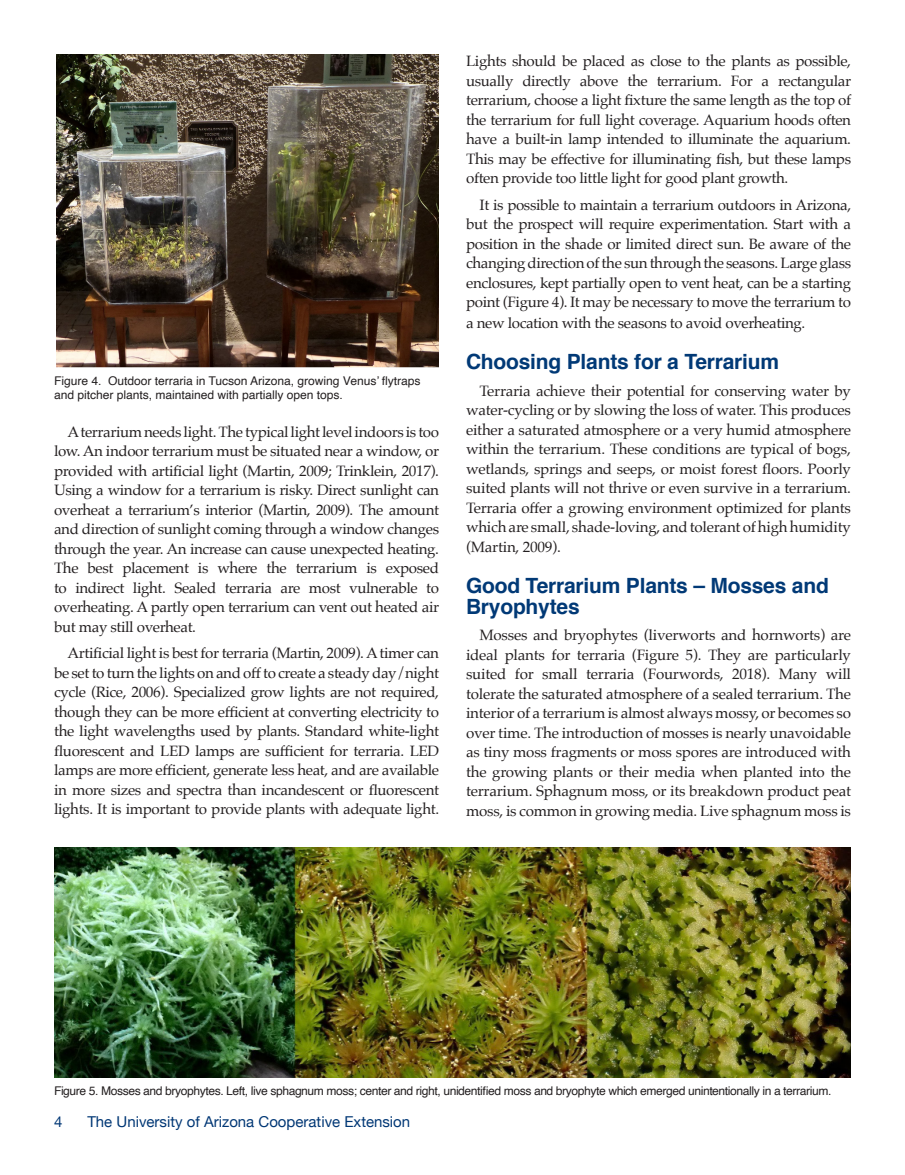
<style>
.page{position:relative;width:905px;height:1175px;background:#fff}
.page>*{position:absolute;margin:0;border:0;box-sizing:border-box;transform-origin:0 0}
.Body_text{font:700 21px/21px "Helvetica";letter-spacing:-.01em;color:#013976}
.Body_text-2{font:15px/19.5px "Palatino";letter-spacing:-.02em;color:#231f20;text-align:justify}
.t1{font:15px "Helvetica Neue";color:#013775}
.Body_text-3{font:12px/13.5px "Helvetica";color:#231f20}
</style>
<div class="page">
<img style="left:56px;top:54px;width:383px;height:313px">
<img style="left:54px;top:848px;width:796px;height:229px">
<p class="Body_text-3" style="left:54px;top:374px;width:368px">Figure 4. Outdoor terraria in Tucson Arizona, growing Venus’ flytraps and pitcher plants, maintained with partially open tops.</p>
<p class="Body_text-2" style="left:54px;top:422px;width:387px;text-indent:13px">A terrarium needs light. The typical light level indoors is too low. An indoor terrarium must be situated near a window, or provided with artificial light (Martin, 2009; Trinklein, 2017).<br>Using a window for a terrarium is risky. Direct sunlight can overheat a terrarium’s interior (Martin, 2009). The amount and direction of sunlight coming through a window changes through the year. An increase can cause unexpected heating.<br>The best placement is where the terrarium is exposed to indirect light. Sealed terraria are most vulnerable to overheating. A partly open terrarium can vent out heated air but may still overheat.</p>
<p class="Body_text-2" style="left:54px;top:643px;width:387px;text-indent:13px">Artificial light is best for terraria (Martin, 2009). A timer can be set to turn the lights on and off to create a steady day/night cycle (Rice, 2006). Specialized grow lights are not required, though they can be more efficient at converting electricity to the light wavelengths used by plants. Standard white-light fluorescent and LED lamps are sufficient for terraria. LED lamps are more efficient, generate less heat, and are available in more sizes and spectra than incandescent or fluorescent lights. It is important to provide plants with adequate light.</p>
<p class="Body_text-2" style="left:466px;top:51px;width:387px">Lights should be placed as close to the plants as possible, usually directly above the terrarium. For a rectangular terrarium, choose a light fixture the same length as the top of the terrarium for full light coverage. Aquarium hoods often have a built-in lamp intended to illuminate the aquarium.<br>This may be effective for illuminating fish, but these lamps often provide too little light for good plant growth.</p>
<p class="Body_text-2" style="left:466px;top:195px;width:387px;text-indent:13px">It is possible to maintain a terrarium outdoors in Arizona, but the prospect will require experimentation. Start with a position in the shade or limited direct sun. Be aware of the changing direction of the sun through the seasons. Large glass enclosures, kept partially open to vent heat, can be a starting point (Figure 4). It may be necessary to move the terrarium to</p>
<p class="Body_text-2" style="left:466px;top:313px;width:341px">a new location with the seasons to avoid overheating.</p>
<p class="Body_text" style="left:466px;top:352px;width:315px">Choosing Plants for a Terrarium</p>
<p class="Body_text-2" style="left:466px;top:381px;width:387px;text-indent:13px">Terraria achieve their potential for conserving water by water-cycling or by slowing the loss of water. This produces either a saturated atmosphere or a very humid atmosphere within the terrarium. These conditions are typical of bogs, wetlands, springs and seeps, or moist forest floors. Poorly suited plants will not thrive or even survive in a terrarium.<br>Terraria offer a growing environment optimized for plants which are small, shade-loving, and tolerant of high humidity (Martin, 2009).</p>
<p class="Body_text" style="left:466px;top:575px;width:364px">Good Terrarium Plants – Mosses and<br>Bryophytes</p>
<p class="Body_text-2" style="left:466px;top:625px;width:387px;text-indent:13px">Mosses and bryophytes (liverworts and hornworts) are ideal plants for terraria (Figure 5). They are particularly suited for small terraria (Fourwords, 2018). Many will tolerate the saturated atmosphere of a sealed terrarium. The interior of a terrarium is almost always mossy, or becomes so over time. The introduction of mosses is nearly unavoidable as tiny moss fragments or moss spores are introduced with the growing plants or their media when planted into the terrarium. Sphagnum moss, or its breakdown product peat moss, is common in growing media. Live sphagnum moss is</p>
<p class="Body_text-3" style="left:54px;top:1084px;width:779px">Figure 5. Mosses and bryophytes. Left, live sphagnum moss; center and right, unidentified moss and bryophyte which emerged unintentionally in a terrarium.</p>
<p class="t1" style="left:54px;top:1110px;width:10px">4</p>
<p class="t1" style="left:87px;top:1111px;width:324px">The University of Arizona Cooperative Extension</p>
</div>
